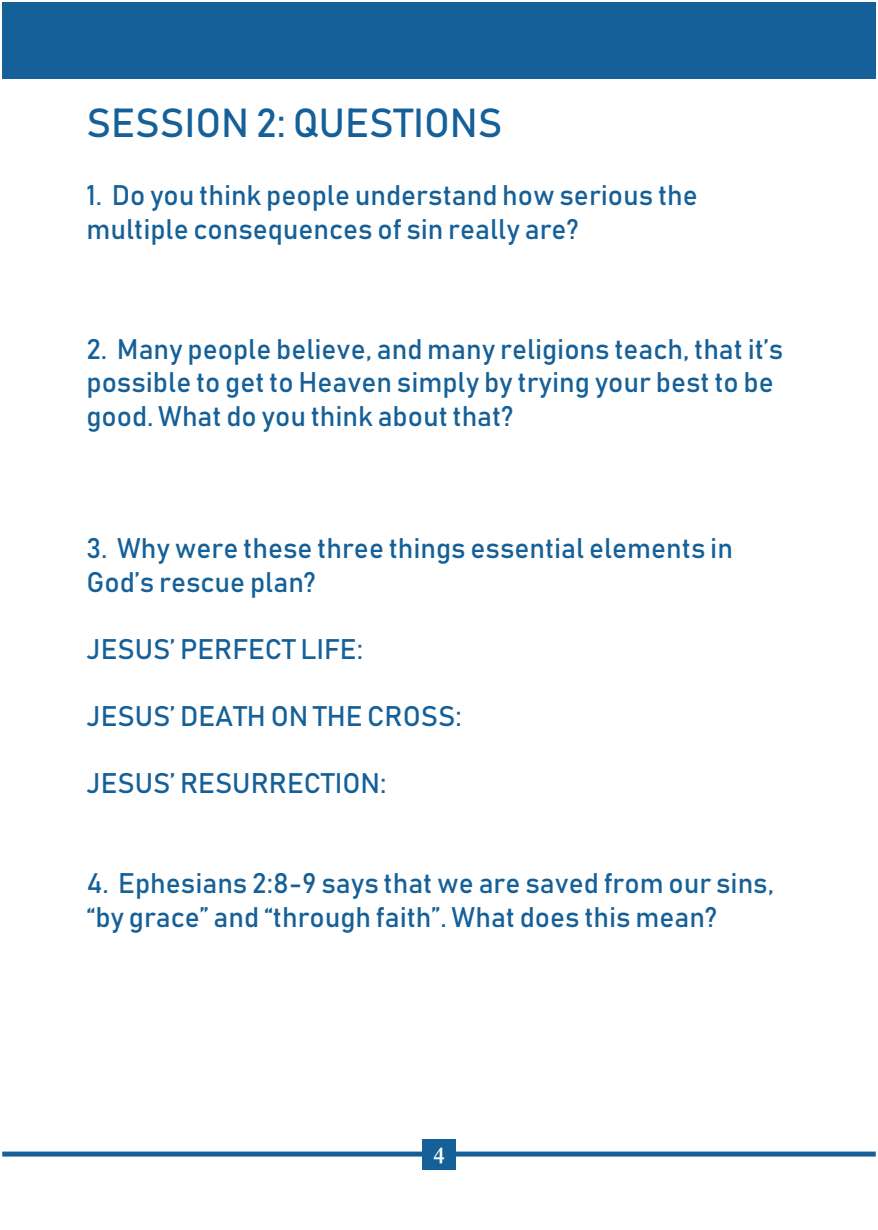
<style>
.page{position:relative;width:878px;height:1230px;background:#fff}
.page>*{position:absolute;margin:0;border:0;box-sizing:border-box;transform-origin:0 0}
.t1{font:40px "Bahnschrift";color:#156098}
.t2{font:28px/33.6px "Bahnschrift";color:#156098}
.t3{font:700 24px "Garamond";color:#fff}
</style>
<div class="page">
<div style="left:2px;top:2px;width:873px;height:76px;background:#156098"></div>
<div style="left:2px;top:1151px;width:873px;height:5px;background:#156098"></div>
<div style="left:422px;top:1139px;width:33px;height:30px;background:#156098"></div>
<h1 class="t1" style="left:86px;top:105px;width:417px">SESSION 2: QUESTIONS</h1>
<p class="t2" style="left:86px;top:180px;width:613px">1. Do you think people understand how serious the multiple consequences of sin really are?</p>
<p class="t2" style="left:86px;top:334px;width:698px">2. Many people believe, and many religions teach, that it’s possible to get to Heaven simply by trying your best to be good. What do you think about that?</p>
<p class="t2" style="left:86px;top:532px;width:648px">3. Why were these three things essential elements in<br>God’s rescue plan?</p>
<p class="t2" style="left:86px;top:633px;width:278px">JESUS’ PERFECT LIFE:</p>
<p class="t2" style="left:86px;top:700px;width:377px">JESUS’ DEATH ON THE CROSS:</p>
<p class="t2" style="left:86px;top:768px;width:301px">JESUS’ RESURRECTION:</p>
<p class="t2" style="left:86px;top:868px;width:689px">4. Ephesians 2:8-9 says that we are saved from our sins, “by grace” and “through faith”. What does this mean?</p>
<p class="t3" style="left:433px;top:1147px;width:13px">4</p>
</div>
